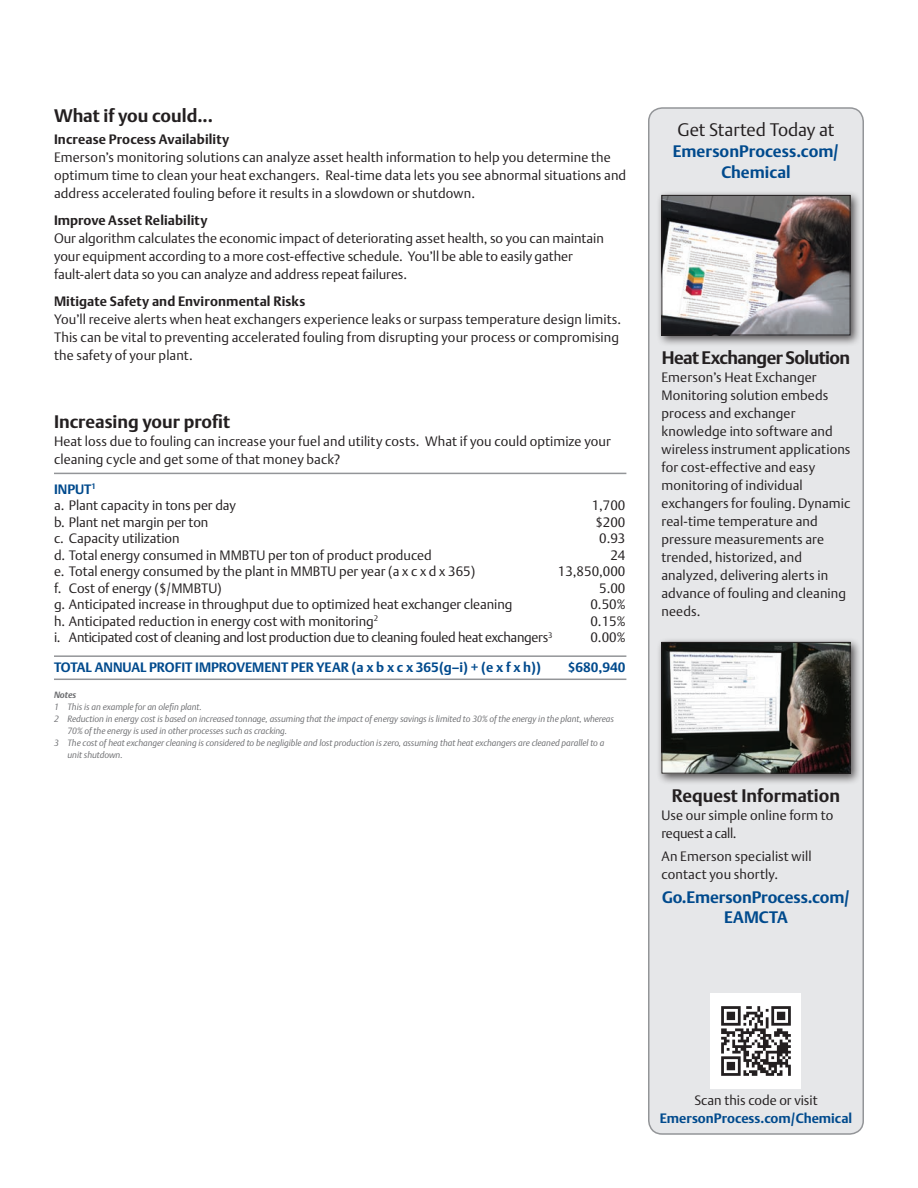
<style>
.page{position:relative;width:918px;height:1188px;background:#fff}
.page>*{position:absolute;margin:0;border:0;box-sizing:border-box;transform-origin:0 0}
.t1{font:700 18px "DTL Argo T";color:#231f20}
.t2{font:700 18px "DTL Argo T";letter-spacing:-.03em;color:#231f20}
.t3{font:18px "DTL Argo T Light";letter-spacing:-.01em;color:#231f20}
.t4{font:700 16.5px "DTL Argo T";color:#004a8d}
.t5{font:13.5px/18px "DTL Argo T Light";letter-spacing:.005em;color:#231f20}
.t6{font:700 13.5px "DTL Argo T";color:#004a8d}
.t7{font:700 13.5px "DTL Argo T";letter-spacing:.01em;color:#231f20}
.t8{font:13.5px "DTL Argo T Light";letter-spacing:-.02em;color:#231f20}
.t9{font:italic 9px/12px "DTL Argo T Light";letter-spacing:-.005em;color:#6c6d70}
.t10{font:italic 700 9px "DTL Argo T";letter-spacing:-.005em;color:#6c6d70}
</style>
<div class="page">
<div style="left:649px;top:108px;width:214px;height:1026px;background:#e6e7e9;border-radius:14px"></div>
<div style="left:648px;top:107px;width:216px;height:1028px;border:2px solid #939598;border-radius:14px"></div>
<div style="left:656px;top:190px;width:206px;height:157px;background:#231f20;opacity:.75"></div>
<img style="left:664px;top:197px;width:184px;height:136px">
<div style="left:662px;top:195px;width:188px;height:140px;border:1px solid #231f20"></div>
<div style="left:656px;top:637px;width:206px;height:148px;background:#231f20;opacity:.75"></div>
<img style="left:664px;top:644px;width:184px;height:128px">
<div style="left:662px;top:642px;width:188px;height:132px;border:1px solid #231f20"></div>
<hr style="left:54px;top:473px;width:572px;height:1px;background:#939598">
<hr style="left:54px;top:655px;width:572px;height:2px;background:#939598">
<hr style="left:54px;top:679px;width:572px;height:1px;background:#939598">
<div style="left:711px;top:993px;width:90px;height:96px;background:#fff"></div>
<img style="left:721px;top:1006px;width:70px;height:70px">
<p class="t1" style="left:54px;top:105px;width:161px">What if you could...</p>
<p class="t7" style="left:54px;top:132px;width:177px">Increase Process Availability</p>
<p class="t5" style="left:54px;top:149px;width:574px">Emerson’s monitoring solutions can analyze asset health information to help you determine the optimum time to clean your heat exchangers. Real-time data lets you see abnormal situations and address accelerated fouling before it results in a slowdown or shutdown.</p>
<p class="t7" style="left:54px;top:213px;width:155px">Improve Asset Reliability</p>
<p class="t5" style="left:54px;top:230px;width:551px">Our algorithm calculates the economic impact of deteriorating asset health, so you can maintain your equipment according to a more cost-effective schedule. You’ll be able to easily gather fault-alert data so you can analyze and address repeat failures.</p>
<p class="t7" style="left:54px;top:294px;width:253px">Mitigate Safety and Environmental Risks</p>
<p class="t5" style="left:54px;top:311px;width:569px">You’ll receive alerts when heat exchangers experience leaks or surpass temperature design limits.<br>This can be vital to preventing accelerated fouling from disrupting your process or compromising the safety of your plant.</p>
<p class="t1" style="left:54px;top:411px;width:178px">Increasing your profit</p>
<p class="t5" style="left:54px;top:432px;width:558px">Heat loss due to fouling can increase your fuel and utility costs. What if you could optimize your cleaning cycle and get some of that money back?</p>
<p class="t6" style="left:54px;top:481px;width:44px">INPUT<sup>1</sup></p>
<p class="t5" style="left:54px;top:497px;width:183px">a. Plant capacity in tons per day</p>
<p class="t5" style="left:592px;top:497px;width:35px">1,700</p>
<p class="t5" style="left:54px;top:513px;width:156px">b. Plant net margin per ton</p>
<p class="t5" style="left:595px;top:513px;width:32px">$200</p>
<p class="t5" style="left:54px;top:530px;width:127px">c. Capacity utilization</p>
<p class="t5" style="left:599px;top:530px;width:28px">0.93</p>
<p class="t5" style="left:54px;top:546px;width:379px">d. Total energy consumed in MMBTU per ton of product produced</p>
<p class="t5" style="left:610px;top:546px;width:17px">24</p>
<p class="t5" style="left:54px;top:563px;width:423px">e. Total energy consumed by the plant in MMBTU per year (a x c x d x 365)</p>
<p class="t5" style="left:558px;top:563px;width:69px">13,850,000</p>
<p class="t5" style="left:54px;top:579px;width:169px">f. Cost of energy ($/MMBTU)</p>
<p class="t5" style="left:599px;top:579px;width:28px">5.00</p>
<p class="t5" style="left:54px;top:596px;width:460px">g. Anticipated increase in throughput due to optimized heat exchanger cleaning</p>
<p class="t5" style="left:590px;top:596px;width:37px">0.50%</p>
<p class="t5" style="left:54px;top:612px;width:326px">h. Anticipated reduction in energy cost with monitoring<sup>2</sup></p>
<p class="t5" style="left:590px;top:612px;width:37px">0.15%</p>
<p class="t8" style="left:54px;top:630px;width:500px">i. Anticipated cost of cleaning and lost production due to cleaning fouled heat exchangers<sup>3</sup></p>
<p class="t5" style="left:590px;top:629px;width:37px">0.00%</p>
<p class="t6" style="left:54px;top:660px;width:489px">TOTAL ANNUAL PROFIT IMPROVEMENT PER YEAR (a x b x c x 365(g–i) + (e x f x h))</p>
<p class="t6" style="left:568px;top:660px;width:59px">$680,940</p>
<p class="t10" style="left:54px;top:689px;width:24px">Notes</p>
<p class="t9" style="left:54px;top:701px;width:149px">1 This is an example for an olefin plant.</p>
<p class="t9" style="left:68px;top:713px;width:548px;text-indent:-14px">2 Reduction in energy cost is based on increased tonnage, assuming that the impact of energy savings is limited to 30% of the energy in the plant, whereas<br>70% of the energy is used in other processes such as cracking.</p>
<p class="t9" style="left:68px;top:737px;width:538px;text-indent:-14px">3 The cost of heat exchanger cleaning is considered to be negligible and lost production is zero, assuming that heat exchangers are cleaned parallel to a unit shutdown.</p>
<p class="t3" style="left:678px;top:119px;width:158px">Get Started Today at</p>
<p class="t4" style="left:673px;top:142px;width:168px">EmersonProcess.com/</p>
<p class="t4" style="left:721px;top:163px;width:71px">Chemical</p>
<p class="t2" style="left:662px;top:347px;width:190px">Heat Exchanger Solution</p>
<p class="t5" style="left:662px;top:368px;width:191px">Emerson’s Heat Exchanger<br>Monitoring solution embeds process and exchanger knowledge into software and wireless instrument applications for cost-effective and easy monitoring of individual exchangers for fouling. Dynamic real-time temperature and pressure measurements are trended, historized, and analyzed, delivering alerts in advance of fouling and cleaning needs.</p>
<p class="t1" style="left:672px;top:785px;width:170px">Request Information</p>
<p class="t5" style="left:662px;top:806px;width:173px">Use our simple online form to request a call.</p>
<p class="t5" style="left:662px;top:847px;width:152px">An Emerson specialist will contact you shortly.</p>
<p class="t4" style="left:662px;top:887px;width:189px">Go.EmersonProcess.com/</p>
<p class="t4" style="left:724px;top:907px;width:65px">EAMCTA</p>
<p class="t5" style="left:694px;top:1091px;width:125px">Scan this code or visit</p>
<p class="t6" style="left:660px;top:1110px;width:194px">EmersonProcess.com/Chemical</p>
</div>
